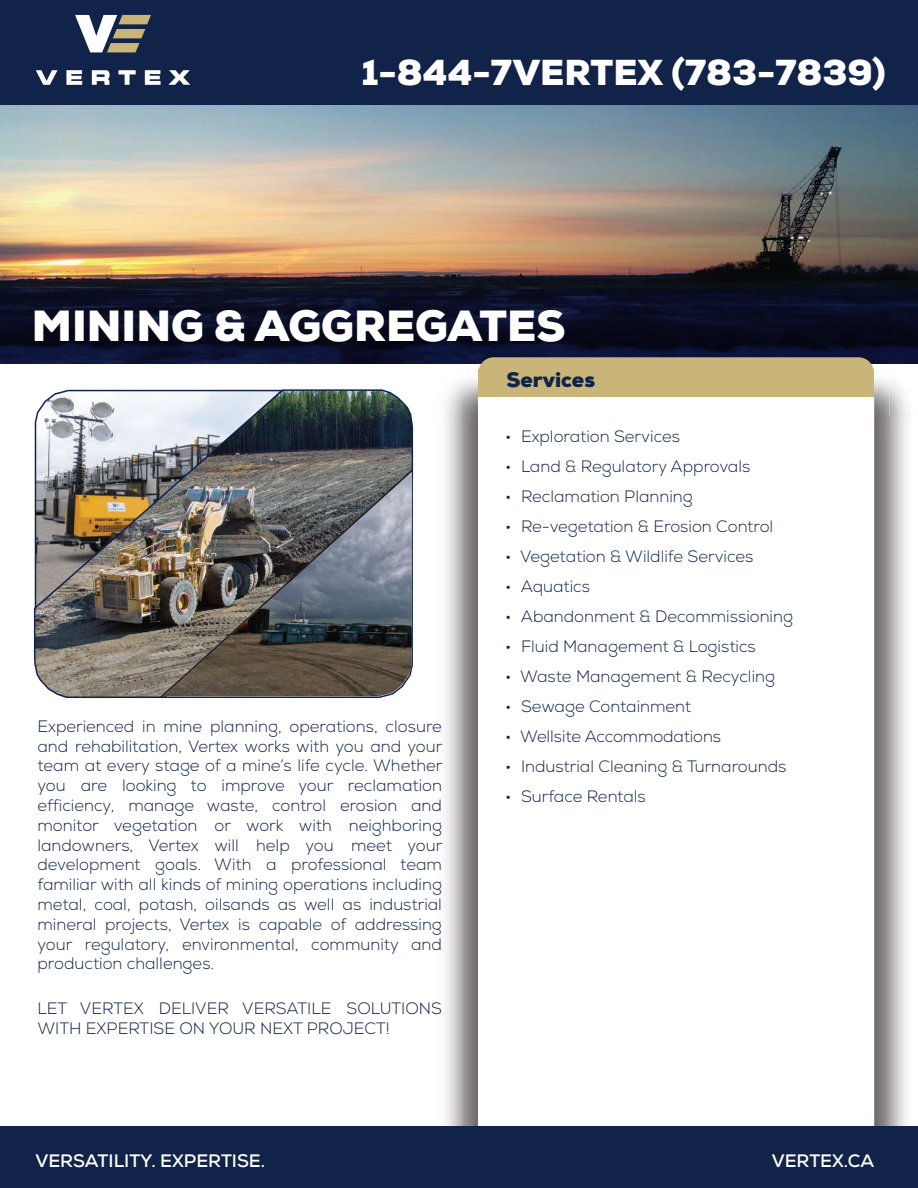
<style>
.page{position:relative;width:918px;height:1188px;background:#fff}
.page>*{position:absolute;margin:0;border:0;box-sizing:border-box;transform-origin:0 0}
.t1{font:900 43.5px "Nexa";color:#fff}
.t2{font:900 36px "Nexa";color:#fff}
.t3{font:900 21px "Nexa";color:#122349}
.t4{font:700 18px "Nexa";color:#fff}
.t5{font:300 16.5px/19.8px "Nexa";color:#132249;text-align:justify}
</style>
<div class="page">
<div style="left:0;top:0;width:918px;height:106px;background:#122349"></div>
<svg style="left:75px;top:15px;width:76px;height:37px"></svg>
<svg style="left:36px;top:70px;width:22px;height:15px"></svg>
<svg style="left:66px;top:70px;width:16px;height:15px"></svg>
<svg style="left:92px;top:70px;width:18px;height:15px"></svg>
<svg style="left:118px;top:70px;width:18px;height:15px"></svg>
<svg style="left:145px;top:70px;width:16px;height:15px"></svg>
<svg style="left:168px;top:70px;width:22px;height:15px"></svg>
<img style="left:0;top:105px;width:918px;height:184px">
<img style="left:0;top:289px;width:918px;height:75px">
<img style="left:889px;top:381px;width:20px;height:35px">
<img style="left:874px;top:416px;width:33px;height:710px">
<img style="left:462px;top:365px;width:427px;height:52px">
<img style="left:462px;top:416px;width:16px;height:710px">
<div style="left:478px;top:359px;width:396px;height:781px;background:#fff;border-radius:15px"></div>
<div style="left:478px;top:357px;width:396px;height:31px;background:#cab578;border-radius:15px"></div>
<div style="left:478px;top:370px;width:396px;height:27px;background:#cab578"></div>
<div style="left:0;top:1126px;width:918px;height:62px;background:#122349"></div>
<img style="left:33px;top:389px;width:381px;height:309px">
<img style="left:158px;top:468px;width:256px;height:231px">
<h2 class="t2" style="left:362px;top:50px;width:525px">1-844-7VERTEX (783-7839)</h2>
<h1 class="t1" style="left:32px;top:298px;width:535px">MINING &amp; AGGREGATES</h1>
<p class="t5" style="left:38px;top:717px;width:406px">Experienced in mine planning, operations, closure and rehabilitation, Vertex works with you and your team at every stage of a mine’s life cycle. Whether you are looking to improve your reclamation efficiency, manage waste, control erosion and monitor vegetation or work with neighboring landowners, Vertex will help you meet your development goals. With a professional team familiar with all kinds of mining operations including metal, coal, potash, oilsands as well as industrial mineral projects, Vertex is capable of addressing your regulatory, environmental, community and production challenges.</p>
<p class="t5" style="left:38px;top:999px;width:406px">LET VERTEX DELIVER VERSATILE SOLUTIONS<br>WITH EXPERTISE ON YOUR NEXT PROJECT!</p>
<p class="t4" style="left:35px;top:1150px;width:231px">VERSATILITY. EXPERTISE.</p>
<p class="t3" style="left:507px;top:366px;width:90px">Services</p>
<p class="t5" style="left:505px;top:426px;width:177px">• Exploration Services</p>
<p class="t5" style="left:505px;top:456px;width:247px">• Land &amp; Regulatory Approvals</p>
<p class="t5" style="left:505px;top:486px;width:189px">• Reclamation Planning</p>
<p class="t5" style="left:505px;top:516px;width:270px">• Re-vegetation &amp; Erosion Control</p>
<p class="t5" style="left:505px;top:546px;width:250px">• Vegetation &amp; Wildlife Services</p>
<p class="t5" style="left:505px;top:576px;width:87px">• Aquatics</p>
<p class="t5" style="left:505px;top:606px;width:290px">• Abandonment &amp; Decommissioning</p>
<p class="t5" style="left:505px;top:636px;width:252px">• Fluid Management &amp; Logistics</p>
<p class="t5" style="left:505px;top:666px;width:272px">• Waste Management &amp; Recycling</p>
<p class="t5" style="left:505px;top:696px;width:188px">• Sewage Containment</p>
<p class="t5" style="left:505px;top:726px;width:218px">• Wellsite Accommodations</p>
<p class="t5" style="left:505px;top:756px;width:283px">• Industrial Cleaning &amp; Turnarounds</p>
<p class="t5" style="left:505px;top:786px;width:142px">• Surface Rentals</p>
<p class="t4" style="left:772px;top:1150px;width:104px">VERTEX.CA</p>
</div>
